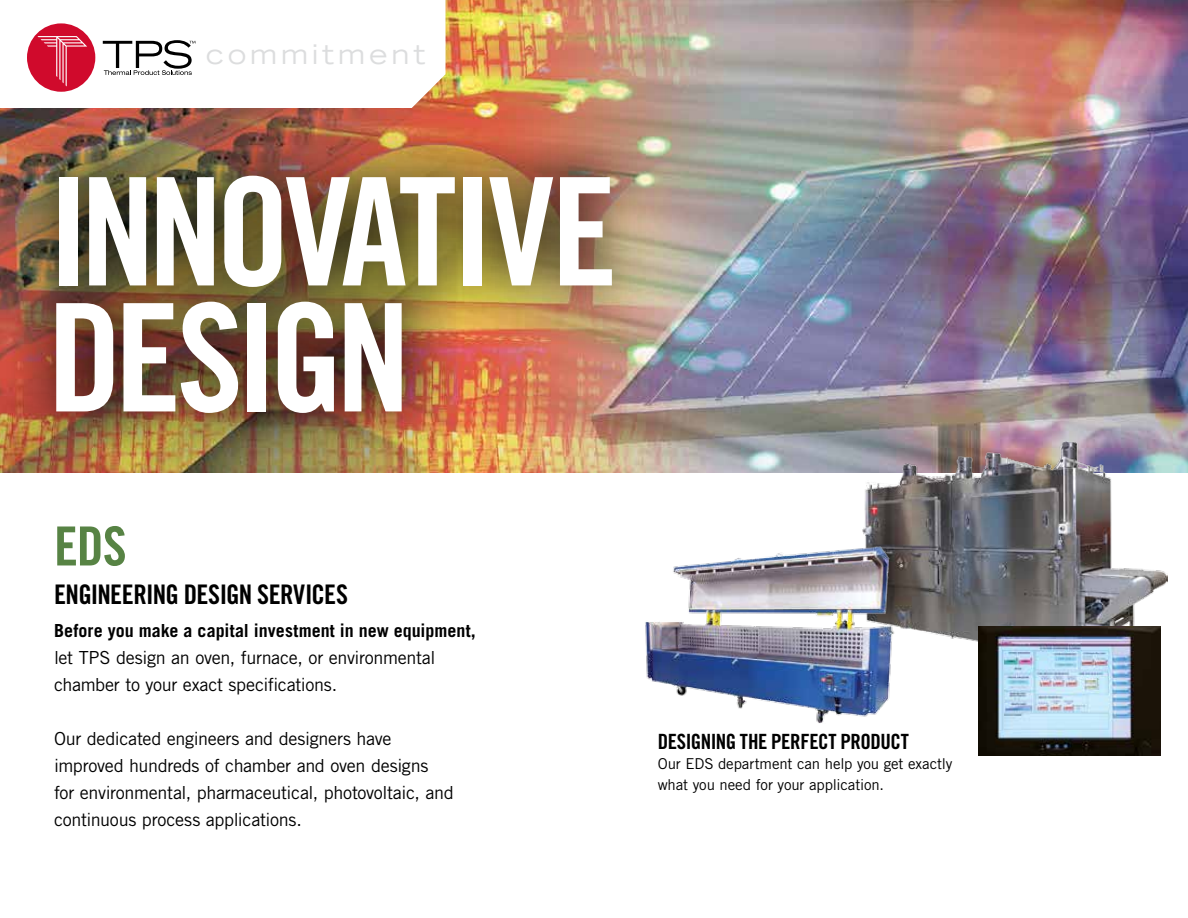
<style>
.page{position:relative;width:1188px;height:918px;background:#fff}
.page>*{position:absolute;margin:0;border:0;box-sizing:border-box;transform-origin:0 0}
.t1{font:150px/126px "Trade Gothic LT Std Bd Cn 20";letter-spacing:-.05em;color:#fff}
.t2{font:54px "Trade Gothic LT Std Bd Cn 20";color:#578344}
.t3{font:27px "Trade Gothic LT Std Bd Cn 20";letter-spacing:-.025em;color:#000}
.t4{font:expanded 27px "Trade Gothic LT Std";letter-spacing:.15em;color:#dcddde}
.t5{font:21px "Trade Gothic LT Std Bd Cn 20";letter-spacing:-.02em;color:#000}
.t6{font:18px/27px "Trade Gothic LT Std";letter-spacing:-.02em;color:#000}
.t7{font:700 18px "Trade Gothic LT Std";color:#000}
.t8{font:15px/21px "Trade Gothic LT Std";letter-spacing:-.01em;color:#000}
</style>
<div class="page">
<img style="left:0;top:0;width:1188px;height:472px">
<img style="left:6px;top:127px;width:654px;height:335px">
<img style="left:861px;top:441px;width:307px;height:218px">
<img style="left:645px;top:533px;width:266px;height:190px">
<img style="left:979px;top:626px;width:182px;height:130px">
<svg style="left:0;top:0;width:446px;height:108px"></svg>
<div style="left:27px;top:23px;width:68px;height:69px;background:#d00a2c;border-radius:50%"></div>
<svg style="left:37px;top:36px;width:50px;height:50px"></svg>
<svg style="left:103px;top:40px;width:92px;height:35px"></svg>
<h3 class="t4" style="left:206px;top:37px;width:221px">commitment</h3>
<h1 class="t1" style="left:47px;top:168px;width:572px">INNOVATIVE<br>DESIGN</h1>
<h2 class="t2" style="left:54px;top:513px;width:74px">EDS</h2>
<h3 class="t3" style="left:54px;top:578px;width:296px">ENGINEERING DESIGN SERVICES</h3>
<p class="t7" style="left:54px;top:620px;width:423px">Before you make a capital investment in new equipment,</p>
<p class="t6" style="left:54px;top:644px;width:383px">let TPS design an oven, furnace, or environmental chamber to your exact specifications.</p>
<p class="t6" style="left:54px;top:725px;width:401px">Our dedicated engineers and designers have improved hundreds of chamber and oven designs<br>for environmental, pharmaceutical, photovoltaic, and continuous process applications.</p>
<p class="t5" style="left:658px;top:729px;width:253px">DESIGNING THE PERFECT PRODUCT</p>
<p class="t8" style="left:658px;top:753px;width:296px">Our EDS department can help you get exactly what you need for your application.</p>
</div>
